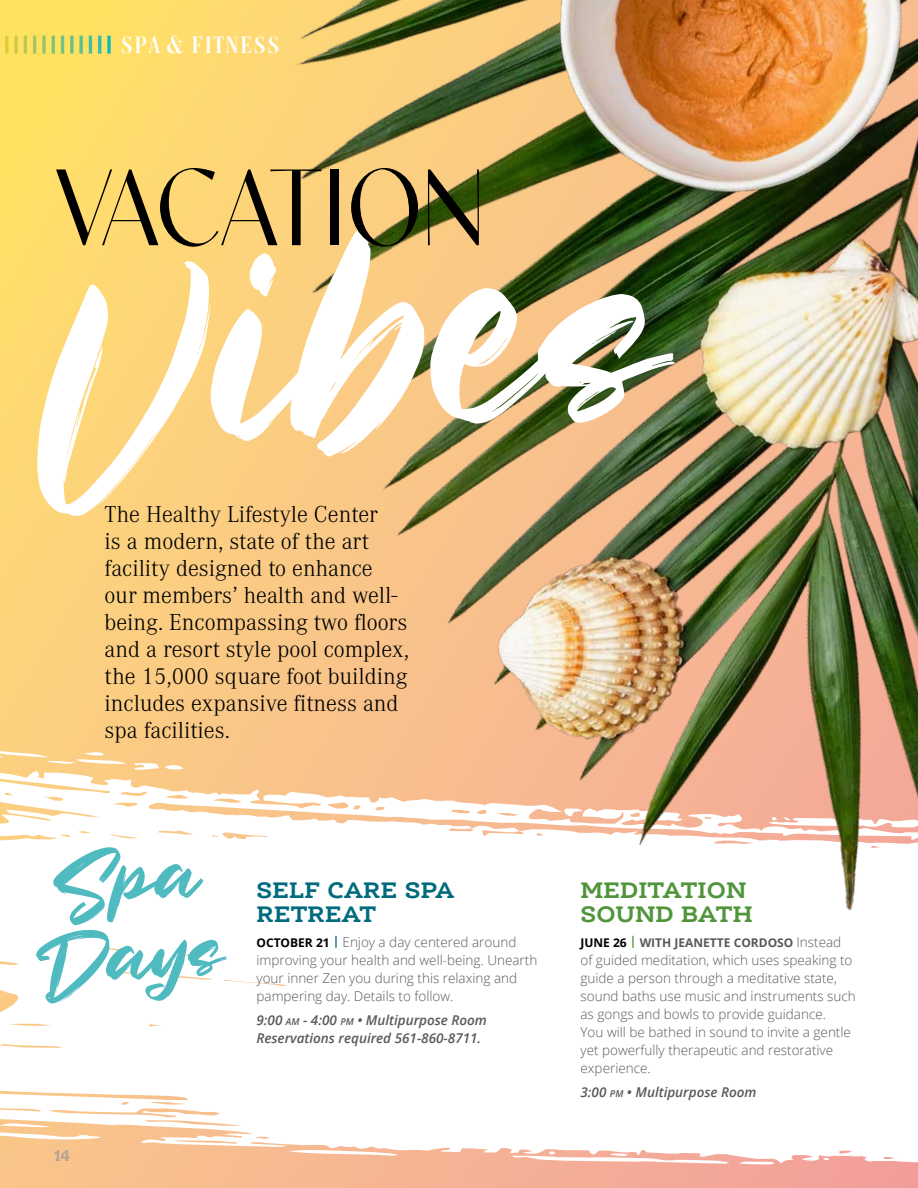
<style>
.page{position:relative;width:918px;height:1188px;background:#fff}
.page>*{position:absolute;margin:0;border:0;box-sizing:border-box;transform-origin:0 0}
.t1{font:441.75px "Nordstall Free";color:#fff}
.t2{font:124.8px "Nordstall Free";color:#4fbac0}
.t3{font:300 108.15px "Contralto Big";color:#000}
.t4{font:300 24px/27px "Corporate A Pro";color:#000}
.t5{font:700 24px/24px "Ernestine Pro";letter-spacing:.005em;color:#50953a}
.t6{font:700 24px/24px "Ernestine Pro";letter-spacing:.005em;color:#006b7e}
.t7{font:700 24px "Magazine";color:#fff}
.t8{font:italic 700 16.5px "Ernestine Pro";color:#b0a19b}
.t9{font:300 13.5px/18px "Open Sans";color:#58595b}
.t10{font:italic 600 13.5px/18px "Open Sans";color:#58595b}
.t11{font:700 12px "Open Sans";color:#58595b}
.s1{font-family:"Didot"}
.s2{font-weight:700;font-size:12px;color:#000}
.s3{font-weight:700;font-size:12px;color:#006b7e}
.s4{font-size:9.45px}
.s5{color:#000}
.s6{color:#50953a}
.s7{font-weight:300;font-size:13.5px}
</style>
<div class="page">
<div style="left:0;top:0;width:918px;height:1188px;background:linear-gradient(to right,#f9c68b,#f29e9c)"></div>
<svg style="left:0;top:928px;width:918px;height:236px"></svg>
<img style="left:0;top:0;width:918px;height:928px">
<svg style="left:52px;top:847px;width:152px;height:79px"></svg>
<h3 class="t7" style="left:120px;top:36px;width:162px">SPA <span class="s1">&amp;</span> FITNESS</h3>
<h3 class="t3" style="left:55px;top:128px;width:431px">VACATION</h3>
<h1 class="t1" style="left:24px;top:109px;width:636px;rotate:-3deg">Vibes</h1>
<p class="t4" style="left:105px;top:499px;width:306px">The Healthy Lifestyle Center<br>is a modern, state of the art facility designed to enhance our members’ health and well&shy;being. Encompassing two floors and a resort style pool complex, the 15,000 square foot building includes expansive fitness and spa facilities.</p>
<h2 class="t2" style="left:29px;top:888px;width:194px;rotate:-3deg">Days</h2>
<h3 class="t6" style="left:257px;top:877px;width:200px">SELF CARE SPA<br>RETREAT</h3>
<p class="t9" style="left:256px;top:932px;width:282px"><span class="s2">OCTOBER 21</span> <span class="s3">|</span> Enjoy a day centered around improving your health and well-being. Unearth your inner Zen you during this relaxing and pampering day. Details to follow.</p>
<p class="t10" style="left:256px;top:1011px;width:232px">9:00 <span class="s4">AM</span> - 4:00 <span class="s4">PM</span> • Multipurpose Room<br>Reservations required 561-860-8711.</p>
<p class="t8" style="left:54px;top:1145px;width:18px">14</p>
<h3 class="t5" style="left:581px;top:877px;width:174px">MEDITATION<br>SOUND BATH</h3>
<p class="t11" style="left:580px;top:934px;width:262px"><span class="s5">JUNE 26</span> <span class="s6">|</span> WITH JEANETTE CORDOSO <span class="s7">Instead</span></p>
<p class="t9" style="left:581px;top:950px;width:277px">of guided meditation, which uses speaking to guide a person through a meditative state, sound baths use music and instruments such as gongs and bowls to provide guidance.<br>You will be bathed in sound to invite a gentle yet powerfully therapeutic and restorative experience.</p>
<p class="t10" style="left:581px;top:1083px;width:178px">3:00 <span class="s4">PM</span> • Multipurpose Room</p>
</div>
